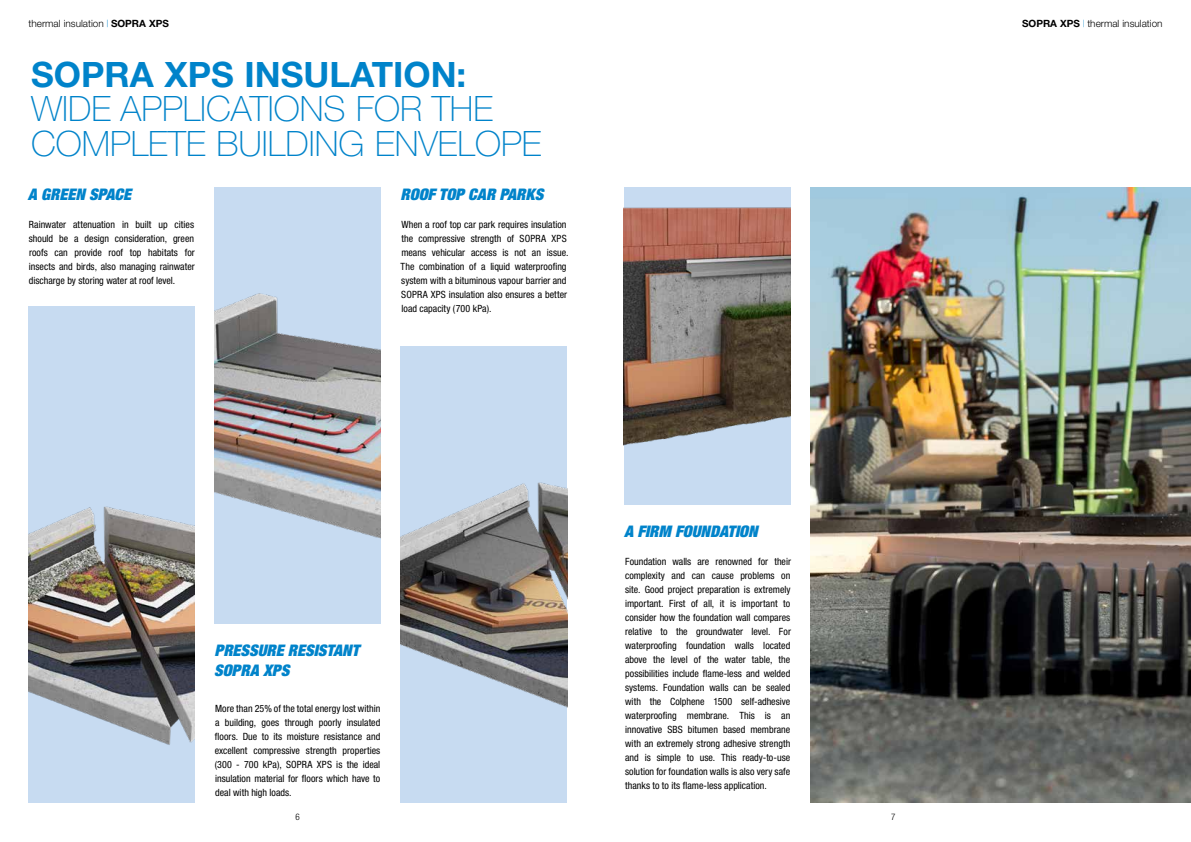
<style>
.page{position:relative;width:1191px;height:842px;background:#fff}
.page>*{position:absolute;margin:0;border:0;box-sizing:border-box;transform-origin:0 0}
.t1{font:100 35px/34.5px "Helvetica Neue";color:#0083ca}
.t2{font:700 35px "Helvetica Neue";color:#0083ca}
.t3{font:italic 900 expanded 16px/19.2px "Helvetica Neue";color:#0083ca}
.t4{font:condensed 10px/14px "Helvetica Neue LT";color:#000;text-align:justify}
.t5{font:300 10px "Helvetica Neue LT Std";color:#000}
.t6{font:300 condensed 9px "Helvetica Neue LT Std";color:#000}
.s1{font-weight:100;font-stretch:expanded;color:#0083ca}
.s2{font-weight:700}
</style>
<div class="page">
<div style="left:28px;top:306px;width:167px;height:496px;background:#c7dbf1"></div>
<img style="left:28px;top:506px;width:167px;height:239px">
<div style="left:214px;top:187px;width:167px;height:437px;background:#c7dbf1"></div>
<img style="left:214px;top:293px;width:167px;height:246px">
<div style="left:401px;top:346px;width:166px;height:456px;background:#c7dbf1"></div>
<img style="left:401px;top:482px;width:166px;height:226px">
<div style="left:624px;top:187px;width:166px;height:318px;background:#c7dbf1"></div>
<img style="left:624px;top:207px;width:166px;height:239px">
<img style="left:810px;top:187px;width:381px;height:615px">
<p class="t5" style="left:29px;top:18px;width:142px">thermal insulation <span class="s1">|</span> <span class="s2">SOPRA XPS</span></p>
<p class="t5" style="left:1022px;top:18px;width:142px"><span class="s2">SOPRA XPS</span> <span class="s1">|</span> thermal insulation</p>
<h1 class="t2" style="left:31px;top:53px;width:437px">SOPRA XPS INSULATION:</h1>
<h1 class="t1" style="left:31px;top:92px;width:511px">WIDE APPLICATIONS FOR THE<br>COMPLETE BUILDING ENVELOPE</h1>
<h2 class="t3" style="left:28px;top:184px;width:105px">A GREEN SPACE</h2>
<p class="t4" style="left:29px;top:217px;width:167px">Rainwater attenuation in built up cities should be a design consideration, green roofs can provide roof top habitats for insects and birds, also managing rainwater discharge by storing water at roof level.</p>
<h2 class="t3" style="left:401px;top:184px;width:144px">ROOF TOP CAR PARKS</h2>
<p class="t4" style="left:400px;top:217px;width:169px;text-align:left">When a roof top car park requires insulation the compressive strength of SOPRA XPS means vehicular access is not an issue.<br>The combination of a liquid waterproofing system with a bituminous vapour barrier and SOPRA XPS insulation also ensures a better load capacity (700 kPa).</p>
<h2 class="t3" style="left:214px;top:641px;width:146px">PRESSURE RESISTANT<br>SOPRA XPS</h2>
<p class="t4" style="left:215px;top:702px;width:167px">More than 25% of the total energy lost within a building, goes through poorly insulated floors. Due to its moisture resistance and excellent compressive strength properties (300 - 700 kPa), SOPRA XPS is the ideal insulation material for floors which have to deal with high loads.</p>
<h2 class="t3" style="left:624px;top:522px;width:135px">A FIRM FOUNDATION</h2>
<p class="t4" style="left:625px;top:555px;width:167px">Foundation walls are renowned for their complexity and can cause problems on site. Good project preparation is extremely important. First of all, it is important to consider how the foundation wall compares relative to the groundwater level. For waterproofing foundation walls located above the level of the water table, the possibilities include flame-less and welded systems. Foundation walls can be sealed with the Colphene 1500 self-adhesive waterproofing membrane. This is an innovative SBS bitumen based membrane with an extremely strong adhesive strength and is simple to use. This ready-to-use solution for foundation walls is also very safe thanks to to its flame-less application.</p>
<p class="t6" style="left:296px;top:812px;width:6px">6</p>
<p class="t6" style="left:891px;top:812px;width:6px">7</p>
</div>
